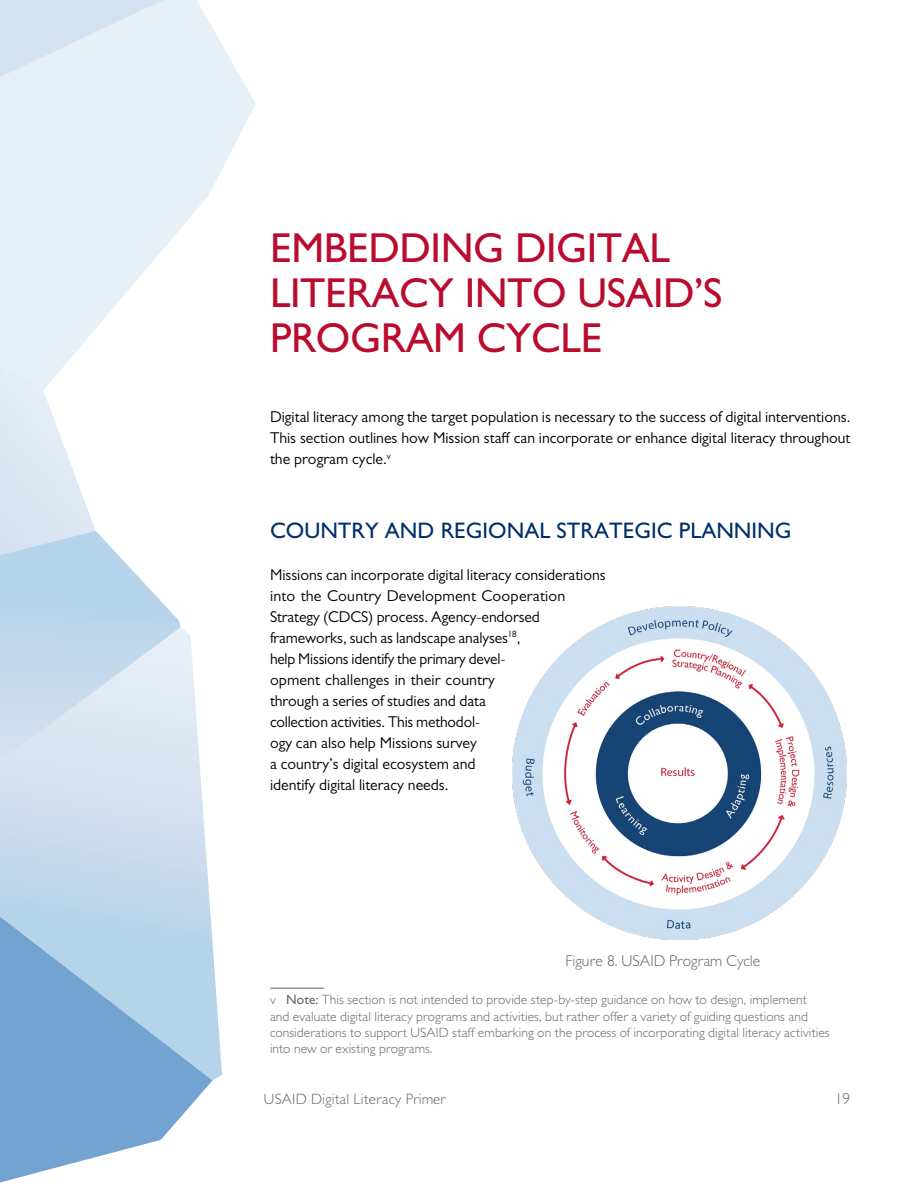
<style>
.page{position:relative;width:918px;height:1188px;background:#fff}
.page>*{position:absolute;margin:0;border:0;box-sizing:border-box;transform-origin:0 0}
.t1{font:500 42px/45px "Gill Sans";letter-spacing:-.01em;color:#ba0c2f}
.t2{font:500 22.5px "Gill Sans";color:#002f6c}
.Primer_Normal_Text{font:15.75px/21px "Gill Sans";color:#000;text-align:justify}
.Figure_Title{font:300 15.75px "Gill Sans";color:#686463}
.t3{font:300 15px "Gill Sans";letter-spacing:.02em;color:#686463}
.footnote{font:300 13.5px/16.2px "Gill Sans Std";letter-spacing:.005em;color:#686463}
.s1{font-family:"Gill Sans";font-weight:500}
</style>
<div class="page">
<svg style="left:0;top:628px;width:222px;height:452px"></svg>
<svg style="left:0;top:531px;width:181px;height:274px;background:#d2e1f0"></svg>
<svg style="left:0;top:390px;width:96px;height:212px"></svg>
<svg style="left:0;top:0;width:256px;height:390px;fill:#e8f0f7"></svg>
<svg style="left:0;top:860px;width:213px;height:323px;background:#a0c3e0"></svg>
<hr style="left:270px;top:988px;width:54px;height:1px;background:#686463">
<img style="left:512px;top:606px;width:334px;height:334px">
<h1 class="t1" style="left:270px;top:225px;width:454px">EMBEDDING DIGITAL<br>LITERACY INTO USAID’S<br>PROGRAM CYCLE</h1>
<p class="Primer_Normal_Text" style="left:270px;top:406px;width:582px">Digital literacy among the target population is necessary to the success of digital interventions.<br>This section outlines how Mission staff can incorporate or enhance digital literacy throughout the program cycle.<sup>v</sup></p>
<h2 class="t2" style="left:270px;top:517px;width:523px">COUNTRY AND REGIONAL STRATEGIC PLANNING</h2>
<p class="Primer_Normal_Text" style="left:270px;top:564px;width:337px;text-align:left">Missions can incorporate digital literacy considerations into the Country Development Cooperation Strategy (CDCS) process. Agency-endorsed frameworks, such as landscape analyses<sup>18</sup>,<br>help Missions identify the primary devel-<br>opment challenges in their country<br>through a series of studies and data<br>collection activities. This methodol-<br>ogy can also help Missions survey<br>a country’s digital ecosystem and<br>identify digital literacy needs.</p>
<p class="Figure_Title" style="left:565px;top:951px;width:197px">Figure 8. USAID Program Cycle</p>
<p class="footnote" style="left:270px;top:992px;width:561px">v <span class="s1">Note:</span> This section is not intended to provide step-by-step guidance on how to design, implement<br>and evaluate digital literacy programs and activities, but rather offer a variety of guiding questions and considerations to support USAID staff embarking on the process of incorporating digital literacy activities into new or existing programs.</p>
<p class="t3" style="left:264px;top:1090px;width:184px">USAID Digital Literacy Primer</p>
<p class="Figure_Title" style="left:835px;top:1090px;width:17px">19</p>
</div>
